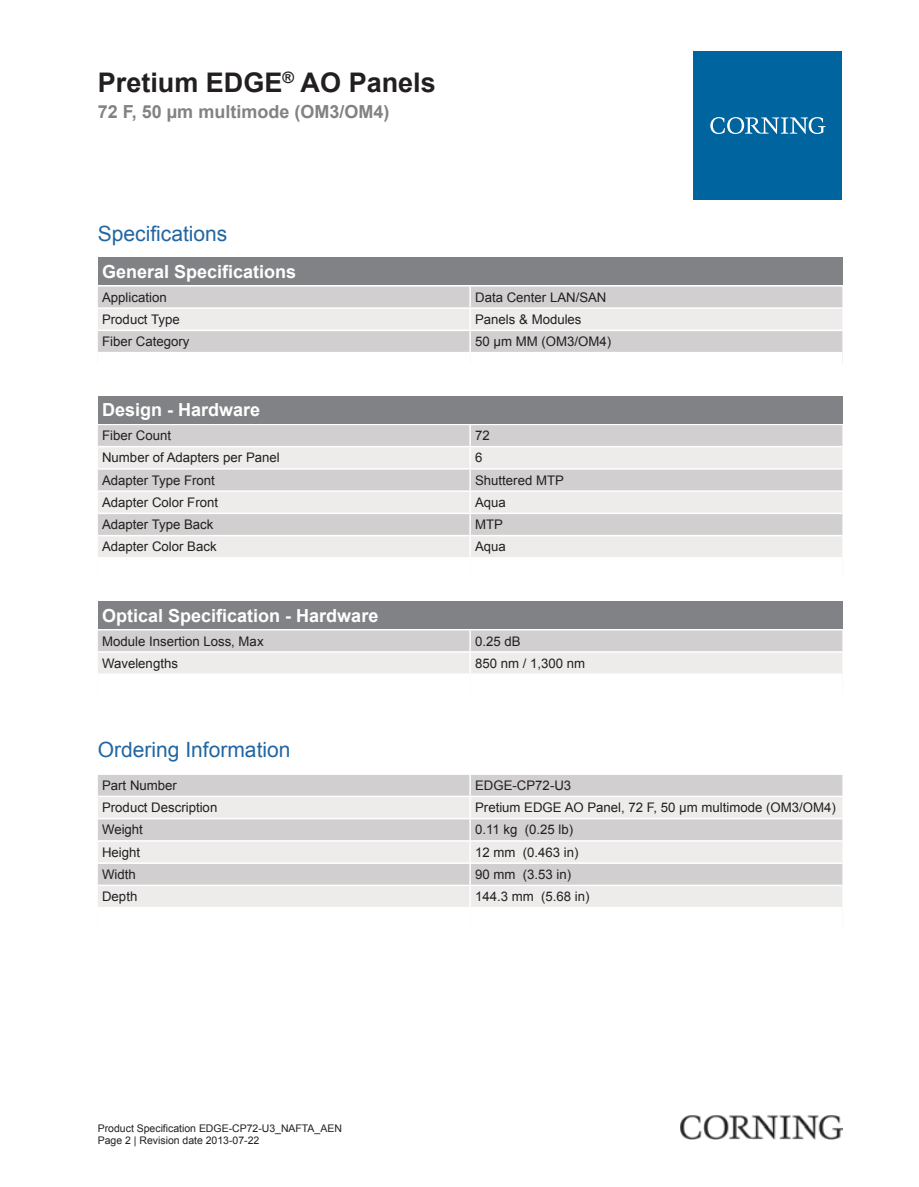
<style>
.page{position:relative;width:919px;height:1187px;background:#fff}
.page>*{position:absolute;margin:0;border:0;box-sizing:border-box;transform-origin:0 0}
.t1{font:700 27px "Arial";color:#231f20}
.t2{font:21px "Arial";color:#2166a2}
.t3{font:700 18px "Arial";color:#fff}
.t4{font:700 18px "Arial";color:#808285}
.t5{font:13.2px "Arial";color:#231f20}
.t6{font:10.5px/12.6px "Arial";color:#231f20}
</style>
<div class="page">
<div style="left:98px;top:257px;width:744px;height:28px;background:#808285"></div>
<div style="left:98px;top:286px;width:744px;height:66px;background:#d1cfcf"></div>
<div style="left:98px;top:309px;width:744px;height:20px;background:#edeceb"></div>
<hr style="left:469px;top:286px;width:2px;height:21px;background:#fff">
<hr style="left:469px;top:309px;width:2px;height:20px;background:#fff">
<hr style="left:469px;top:331px;width:2px;height:21px;background:#fff">
<hr style="left:98px;top:307px;width:372px;height:2px;background:#fff">
<hr style="left:470px;top:307px;width:372px;height:2px;background:#fff">
<hr style="left:98px;top:329px;width:372px;height:2px;background:#fff">
<hr style="left:470px;top:329px;width:372px;height:2px;background:#fff">
<div style="left:98px;top:396px;width:744px;height:27px;background:#808285"></div>
<div style="left:98px;top:425px;width:744px;height:21px;background:#d1cfcf"></div>
<svg style="left:98px;top:447px;width:744px;height:110px;background:#e2e0e0"></svg>
<hr style="left:469px;top:425px;width:2px;height:21px;background:#fff">
<hr style="left:469px;top:447px;width:2px;height:21px;background:#fff">
<hr style="left:469px;top:469px;width:2px;height:21px;background:#fff">
<hr style="left:469px;top:492px;width:2px;height:20px;background:#fff">
<hr style="left:469px;top:514px;width:2px;height:21px;background:#fff">
<hr style="left:469px;top:536px;width:2px;height:21px;background:#fff">
<hr style="left:98px;top:468px;width:372px;height:1px;background:#fff">
<hr style="left:470px;top:468px;width:372px;height:1px;background:#fff">
<hr style="left:98px;top:490px;width:372px;height:2px;background:#fff">
<hr style="left:470px;top:490px;width:372px;height:2px;background:#fff">
<hr style="left:98px;top:512px;width:372px;height:2px;background:#fff">
<hr style="left:470px;top:512px;width:372px;height:2px;background:#fff">
<hr style="left:98px;top:535px;width:372px;height:1px;background:#fff">
<hr style="left:470px;top:535px;width:372px;height:1px;background:#fff">
<div style="left:98px;top:601px;width:744px;height:28px;background:#808285"></div>
<svg style="left:98px;top:630px;width:744px;height:43px;background:#dfdedd"></svg>
<hr style="left:469px;top:630px;width:2px;height:21px;background:#fff">
<hr style="left:469px;top:652px;width:2px;height:21px;background:#fff">
<hr style="left:98px;top:651px;width:372px;height:1px;background:#fff">
<hr style="left:470px;top:651px;width:372px;height:1px;background:#fff">
<svg style="left:98px;top:775px;width:744px;height:42px;background:#dfdddd"></svg>
<hr style="left:469px;top:774px;width:2px;height:21px;background:#fff">
<hr style="left:469px;top:797px;width:2px;height:20px;background:#fff">
<hr style="left:98px;top:795px;width:372px;height:2px;background:#fff">
<hr style="left:470px;top:795px;width:372px;height:2px;background:#fff">
<div style="left:98px;top:819px;width:744px;height:21px;background:#d1cfcf"></div>
<svg style="left:98px;top:842px;width:744px;height:64px;background:#e4e2e2"></svg>
<hr style="left:469px;top:819px;width:2px;height:21px;background:#fff">
<hr style="left:469px;top:841px;width:2px;height:21px;background:#fff">
<hr style="left:469px;top:863px;width:2px;height:21px;background:#fff">
<hr style="left:469px;top:886px;width:2px;height:20px;background:#fff">
<hr style="left:98px;top:862px;width:372px;height:1px;background:#fff">
<hr style="left:470px;top:862px;width:372px;height:1px;background:#fff">
<hr style="left:98px;top:884px;width:372px;height:2px;background:#fff">
<hr style="left:470px;top:884px;width:372px;height:2px;background:#fff">
<div style="left:693px;top:51px;width:149px;height:149px;background:#00649e"></div>
<svg style="left:710px;top:117px;width:115px;height:17px"></svg>
<img style="left:680px;top:1115px;width:162px;height:24px">
<h1 class="t1" style="left:98px;top:64px;width:339px">Pretium EDGE<sup>®</sup> AO Panels</h1>
<h3 class="t4" style="left:98px;top:100px;width:293px">72 F, 50 µm multimode (OM3/OM4)</h3>
<h2 class="t2" style="left:98px;top:219px;width:131px">Specifications</h2>
<h3 class="t3" style="left:102px;top:259px;width:196px">General Specifications</h3>
<p class="t5" style="left:102px;top:288px;width:66px">Application</p>
<p class="t5" style="left:475px;top:288px;width:133px">Data Center LAN/SAN</p>
<p class="t5" style="left:102px;top:310px;width:79px">Product Type</p>
<p class="t5" style="left:475px;top:310px;width:108px">Panels &amp; Modules</p>
<p class="t5" style="left:102px;top:333px;width:89px">Fiber Category</p>
<p class="t5" style="left:475px;top:333px;width:137px">50 μm MM (OM3/OM4)</p>
<h3 class="t3" style="left:102px;top:398px;width:160px">Design - Hardware</h3>
<p class="t5" style="left:102px;top:427px;width:70px">Fiber Count</p>
<p class="t5" style="left:475px;top:427px;width:16px">72</p>
<p class="t5" style="left:102px;top:449px;width:179px">Number of Adapters per Panel</p>
<p class="t5" style="left:475px;top:449px;width:9px">6</p>
<p class="t5" style="left:102px;top:471px;width:114px">Adapter Type Front</p>
<p class="t5" style="left:475px;top:471px;width:90px">Shuttered MTP</p>
<p class="t5" style="left:102px;top:493px;width:117px">Adapter Color Front</p>
<p class="t5" style="left:475px;top:493px;width:32px">Aqua</p>
<p class="t5" style="left:102px;top:516px;width:113px">Adapter Type Back</p>
<p class="t5" style="left:475px;top:516px;width:29px">MTP</p>
<p class="t5" style="left:102px;top:538px;width:116px">Adapter Color Back</p>
<p class="t5" style="left:475px;top:538px;width:32px">Aqua</p>
<h3 class="t3" style="left:102px;top:603px;width:278px">Optical Specification - Hardware</h3>
<p class="t5" style="left:102px;top:632px;width:163px">Module Insertion Loss, Max</p>
<p class="t5" style="left:475px;top:632px;width:47px">0.25 dB</p>
<p class="t5" style="left:102px;top:654px;width:77px">Wavelengths</p>
<p class="t5" style="left:475px;top:654px;width:112px">850 nm / 1,300 nm</p>
<h2 class="t2" style="left:98px;top:735px;width:194px">Ordering Information</h2>
<p class="t5" style="left:102px;top:776px;width:76px">Part Number</p>
<p class="t5" style="left:475px;top:776px;width:98px">EDGE-CP72-U3</p>
<p class="t5" style="left:102px;top:798px;width:117px">Product Description</p>
<p class="t5" style="left:475px;top:798px;width:362px">Pretium EDGE AO Panel, 72 F, 50 µm multimode (OM3/OM4)</p>
<p class="t5" style="left:102px;top:821px;width:42px">Weight</p>
<p class="t5" style="left:475px;top:821px;width:100px">0.11 kg (0.25 lb)</p>
<p class="t5" style="left:102px;top:843px;width:40px">Height</p>
<p class="t5" style="left:475px;top:843px;width:105px">12 mm (0.463 in)</p>
<p class="t5" style="left:102px;top:865px;width:35px">Width</p>
<p class="t5" style="left:475px;top:865px;width:98px">90 mm (3.53 in)</p>
<p class="t5" style="left:102px;top:887px;width:37px">Depth</p>
<p class="t5" style="left:475px;top:887px;width:116px">144.3 mm (5.68 in)</p>
<p class="t6" style="left:98px;top:1121px;width:245px">Product Specification EDGE-CP72-U3_NAFTA_AEN<br>Page 2 | Revision date 2013-07-22</p>
</div>
